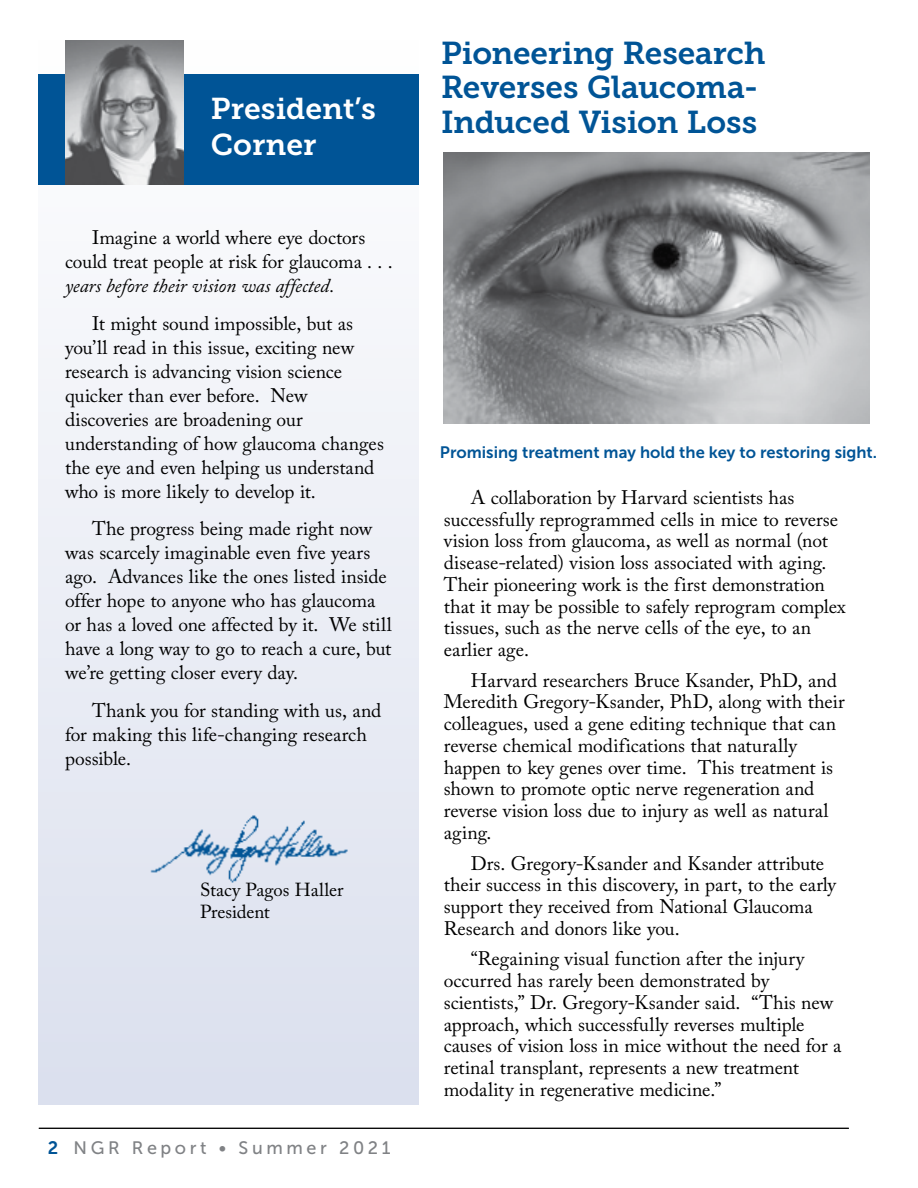
<style>
.page{position:relative;width:918px;height:1188px;background:#fff}
.page>*{position:absolute;margin:0;border:0;box-sizing:border-box;transform-origin:0 0}
.t1{font:31.5px/34.5px "Museo Slab 700";letter-spacing:-.01em;color:#005496}
.t2{font:30px/36px "Museo Slab 700";color:#fff}
.t3{font:19.5px/21.8px "Adobe Caslon Pro";color:#000}
.t4{font:italic 19.5px "Adobe Caslon Pro";letter-spacing:-.005em;color:#000}
.t5{font:18px "Museo Sans 500";letter-spacing:.2em;color:#808285}
.t6{font:16.5px "Museo Sans 700";color:#005496}
.s1{font-family:"Museo Sans 700";color:#005496}
</style>
<div class="page">
<svg style="left:39px;top:329px;width:380px;height:775px;fill:#e8ebf4"></svg>
<div style="left:39px;top:74px;width:380px;height:111px;background:#005496"></div>
<img style="left:148px;top:803px;width:200px;height:87px">
<hr style="left:39px;top:1128px;width:810px;height:1px;background:#000">
<img style="left:65px;top:40px;width:119px;height:145px">
<img style="left:444px;top:152px;width:426px;height:272px">
<h2 class="t2" style="left:211px;top:91px;width:167px">President’s<br>Corner</h2>
<p class="t3" style="left:65px;top:226px;width:329px;line-height:24px;text-align:center">Imagine a world where eye doctors<br>could treat people at risk for glaucoma . . .</p>
<p class="t4" style="left:65px;top:274px;width:271px">years before their vision was affected.</p>
<p class="t3" style="left:65px;top:311px;width:320px;line-height:24px;text-indent:27px">It might sound impossible, but as you’ll read in this issue, exciting new research is advancing vision science quicker than ever before. New discoveries are broadening our understanding of how glaucoma changes the eye and even helping us understand who is more likely to develop it.</p>
<p class="t3" style="left:65px;top:517px;width:328px;line-height:24px;text-indent:27px">The progress being made right now was scarcely imaginable even five years ago. Advances like the ones listed inside offer hope to anyone who has glaucoma or has a loved one affected by it. We still have a long way to go to reach a cure, but we’re getting closer every day.</p>
<p class="t3" style="left:65px;top:698px;width:318px;line-height:24px;text-indent:27px">Thank you for standing with us, and for making this life-changing research possible.</p>
<p class="t5" style="left:48px;top:1138px;width:344px"><span class="s1">2</span> NGR Report • Summer 2021</p>
<h1 class="t1" style="left:441px;top:36px;width:326px">Pioneering Research<br>Reverses Glaucoma-<br>Induced Vision Loss</h1>
<p class="t6" style="left:440px;top:443px;width:439px">Promising treatment may hold the key to restoring sight.</p>
<p class="t3" style="left:444px;top:486px;width:403px;text-indent:27px">A collaboration by Harvard scientists has successfully reprogrammed cells in mice to reverse vision loss from glaucoma, as well as normal (not disease-related) vision loss associated with aging.<br>Their pioneering work is the first demonstration that it may be possible to safely reprogram complex tissues, such as the nerve cells of the eye, to an earlier age.</p>
<p class="t3" style="left:444px;top:669px;width:402px;text-indent:27px">Harvard researchers Bruce Ksander, PhD, and Meredith Gregory-Ksander, PhD, along with their colleagues, used a gene editing technique that can reverse chemical modifications that naturally happen to key genes over time. This treatment is shown to promote optic nerve regeneration and reverse vision loss due to injury as well as natural aging.</p>
<p class="t3" style="left:444px;top:852px;width:394px;text-indent:27px">Drs. Gregory-Ksander and Ksander attribute their success in this discovery, in part, to the early support they received from National Glaucoma Research and donors like you.</p>
<p class="t3" style="left:444px;top:948px;width:399px;text-indent:27px">“Regaining visual function after the injury occurred has rarely been demonstrated by scientists,” Dr. Gregory-Ksander said. “This new approach, which successfully reverses multiple causes of vision loss in mice without the need for a retinal transplant, represents a new treatment modality in regenerative medicine.”</p>
</div>
